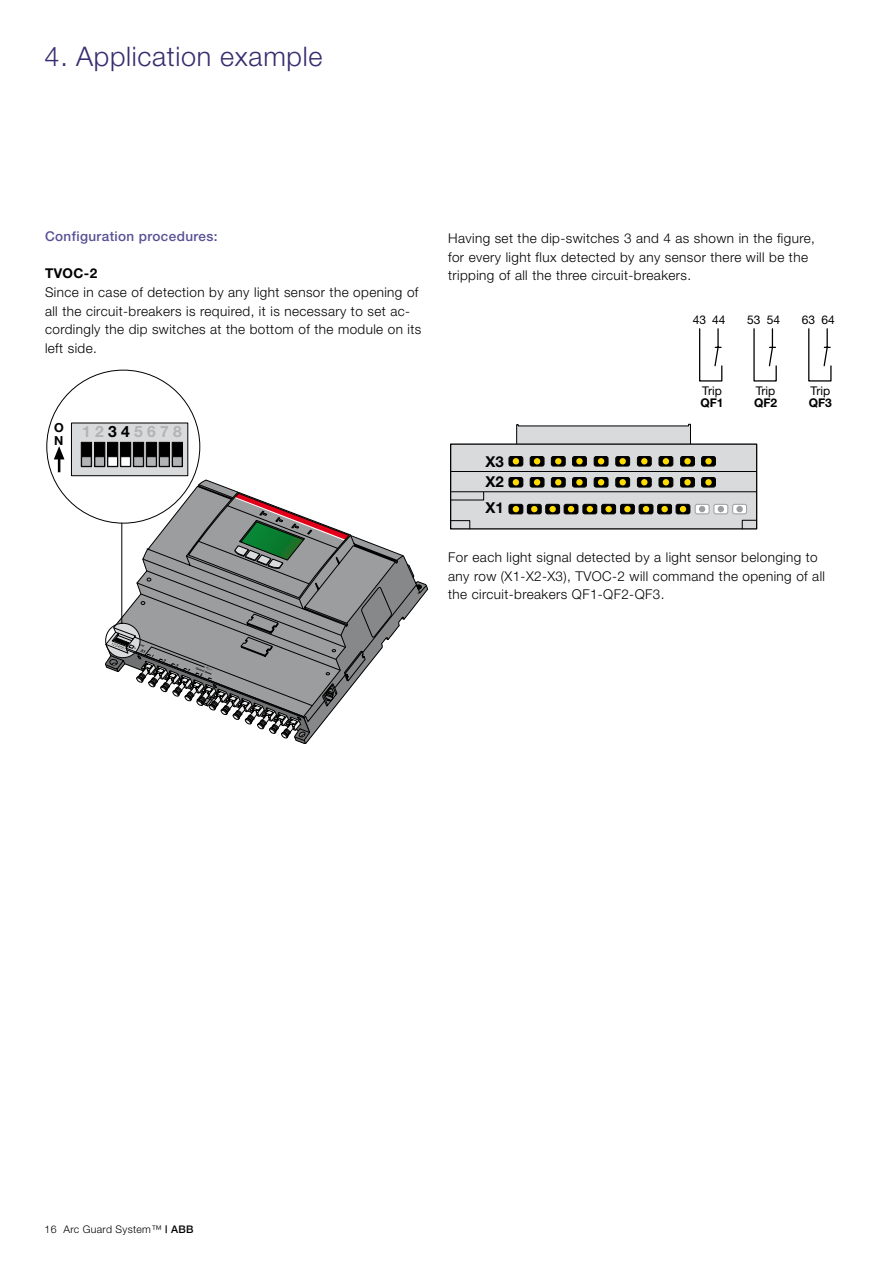
<style>
.page{position:relative;width:893px;height:1263px;background:#fff}
.page>*{position:absolute;margin:0;border:0;box-sizing:border-box;transform-origin:0 0}
.t1{font:300 27px "Helvetica Neue";letter-spacing:.025em;color:#392d6f}
.t2{font:700 15.6px "Helvetica Neue";letter-spacing:.275em;color:#b1b3b4}
.t3{font:700 15px/19.6px "Helvetica Neue";color:#000}
.t4{font:300 13.5px/18.6px "Helvetica Neue";letter-spacing:.03em;color:#000}
.t5{font:500 13.5px "Helvetica Neue";letter-spacing:.03em;color:#575195}
.t6{font:700 13.5px "Helvetica Neue";color:#000}
.t7{font:700 12.45px/12.5px "Helvetica Neue";color:#000}
.t8{font:12px "Helvetica Neue";color:#000}
.t9{font:700 12px "Helvetica Neue";color:#000}
.t10{font:300 10.5px "Helvetica Neue";letter-spacing:.03em;color:#000}
.s1{color:#000}
.s2{font-weight:500}
</style>
<div class="page">
<div style="left:71px;top:423px;width:117px;height:53px;background:#d9dadb;border:1px solid #000"></div>
<div style="left:81px;top:442px;width:11px;height:25px;background:#000;border:1px solid #000"></div>
<div style="left:82px;top:457px;width:9px;height:9px;background:#b1b3b4"></div>
<div style="left:81px;top:456px;width:11px;height:11px;border:1px solid #000"></div>
<div style="left:94px;top:442px;width:11px;height:25px;background:#000;border:1px solid #000"></div>
<div style="left:95px;top:457px;width:10px;height:9px;background:#b1b3b4"></div>
<div style="left:94px;top:456px;width:11px;height:11px;border:1px solid #000"></div>
<div style="left:107px;top:442px;width:11px;height:25px;background:#000;border:1px solid #000"></div>
<div style="left:108px;top:457px;width:9px;height:9px;background:#fff"></div>
<div style="left:107px;top:456px;width:11px;height:11px;border:1px solid #000"></div>
<div style="left:120px;top:442px;width:11px;height:25px;background:#000;border:1px solid #000"></div>
<div style="left:121px;top:457px;width:9px;height:9px;background:#fff"></div>
<div style="left:120px;top:456px;width:11px;height:11px;border:1px solid #000"></div>
<div style="left:133px;top:442px;width:11px;height:25px;background:#000;border:1px solid #000"></div>
<div style="left:134px;top:457px;width:9px;height:9px;background:#b1b3b4"></div>
<div style="left:133px;top:456px;width:11px;height:11px;border:1px solid #000"></div>
<div style="left:146px;top:442px;width:11px;height:25px;background:#000;border:1px solid #000"></div>
<div style="left:147px;top:457px;width:9px;height:9px;background:#b1b3b4"></div>
<div style="left:146px;top:456px;width:11px;height:11px;border:1px solid #000"></div>
<div style="left:159px;top:442px;width:11px;height:25px;background:#000;border:1px solid #000"></div>
<div style="left:159px;top:457px;width:10px;height:9px;background:#b1b3b4"></div>
<div style="left:159px;top:456px;width:11px;height:11px;border:1px solid #000"></div>
<div style="left:172px;top:442px;width:11px;height:25px;background:#000;border:1px solid #000"></div>
<div style="left:173px;top:457px;width:9px;height:9px;background:#b1b3b4"></div>
<div style="left:172px;top:456px;width:11px;height:11px;border:1px solid #000"></div>
<svg style="left:54px;top:446px;width:10px;height:26px"></svg>
<svg style="left:105px;top:484px;width:323px;height:259px"></svg>
<svg style="left:516px;top:423px;width:175px;height:20px"></svg>
<div style="left:451px;top:444px;width:306px;height:85px;background:#d9dadb"></div>
<div style="left:450px;top:443px;width:307px;height:86px;border:1px solid #000"></div>
<svg style="left:509px;top:456px;width:14px;height:10px"></svg>
<div style="left:509px;top:456px;width:14px;height:10px;border:1px solid #000;border-radius:2px"></div>
<svg style="left:513px;top:458px;width:6px;height:6px"></svg>
<svg style="left:530px;top:456px;width:14px;height:10px"></svg>
<div style="left:530px;top:456px;width:14px;height:10px;border:1px solid #000;border-radius:2px"></div>
<svg style="left:534px;top:458px;width:6px;height:6px"></svg>
<div style="left:551px;top:456px;width:14px;height:10px;background:#000;border-radius:2px"></div>
<div style="left:551px;top:456px;width:15px;height:10px;border:1px solid #000;border-radius:2px"></div>
<svg style="left:555px;top:458px;width:6px;height:6px"></svg>
<div style="left:572px;top:456px;width:14px;height:10px;background:#000;border-radius:2px"></div>
<div style="left:572px;top:456px;width:15px;height:10px;border:1px solid #000;border-radius:2px"></div>
<div style="left:576px;top:458px;width:7px;height:6px;background:#ffdc00;border-radius:50%"></div>
<svg style="left:594px;top:456px;width:14px;height:10px"></svg>
<div style="left:594px;top:456px;width:14px;height:10px;border:1px solid #000;border-radius:2px"></div>
<svg style="left:598px;top:458px;width:6px;height:6px"></svg>
<svg style="left:616px;top:456px;width:14px;height:10px"></svg>
<div style="left:615px;top:456px;width:15px;height:10px;border:1px solid #000;border-radius:2px"></div>
<div style="left:619px;top:458px;width:7px;height:6px;background:#ffdc00;border-radius:50%"></div>
<div style="left:637px;top:456px;width:14px;height:10px;background:#000;border-radius:2px"></div>
<div style="left:637px;top:456px;width:15px;height:10px;border:1px solid #000;border-radius:2px"></div>
<svg style="left:641px;top:458px;width:6px;height:6px"></svg>
<div style="left:659px;top:456px;width:14px;height:10px;background:#000;border-radius:2px"></div>
<div style="left:659px;top:456px;width:14px;height:10px;border:1px solid #000;border-radius:2px"></div>
<svg style="left:663px;top:458px;width:6px;height:6px"></svg>
<div style="left:681px;top:456px;width:13px;height:10px;background:#000;border-radius:2px"></div>
<div style="left:680px;top:456px;width:15px;height:10px;border:1px solid #000;border-radius:2px"></div>
<div style="left:684px;top:458px;width:7px;height:6px;background:#ffdc00;border-radius:50%"></div>
<div style="left:702px;top:456px;width:13px;height:10px;background:#000;border-radius:2px"></div>
<div style="left:701px;top:456px;width:15px;height:10px;border:1px solid #000;border-radius:2px"></div>
<div style="left:705px;top:458px;width:7px;height:6px;background:#ffdc00;border-radius:50%"></div>
<svg style="left:449px;top:471px;width:308px;height:59px"></svg>
<div style="left:733px;top:504px;width:14px;height:10px;background:#fff;border-radius:2px"></div>
<div style="left:732px;top:504px;width:15px;height:10px;border:1px solid #9c9d9f;border-radius:2px"></div>
<div style="left:736px;top:506px;width:7px;height:6px;background:#9c9d9f;border-radius:50%"></div>
<svg style="left:699px;top:328px;width:24px;height:54px"></svg>
<svg style="left:753px;top:328px;width:24px;height:54px"></svg>
<svg style="left:808px;top:328px;width:24px;height:54px"></svg>
<h1 class="t1" style="left:45px;top:40px;width:279px">4. Application example</h1>
<p class="t5" style="left:45px;top:228px;width:174px">Configuration procedures:</p>
<p class="t6" style="left:45px;top:265px;width:54px">TVOC-2</p>
<p class="t4" style="left:45px;top:283px;width:378px">Since in case of detection by any light sensor the opening of all the circuit-breakers is required, it is necessary to set ac&shy;cordingly the dip switches at the bottom of the module on its left side.</p>
<p class="t7" style="left:54px;top:421px;width:11px">O<br>N</p>
<p class="t2" style="left:82px;top:422px;width:101px">12<span class="s1">34</span>5678</p>
<p class="t4" style="left:448px;top:229px;width:368px">Having set the dip-switches 3 and 4 as shown in the figure, for every light flux detected by any sensor there will be the tripping of all the three circuit-breakers.</p>
<p class="t3" style="left:485px;top:451px;width:20px">X3<br>X2</p>
<p class="t3" style="left:485px;top:498px;width:20px">X1</p>
<p class="t8" style="left:693px;top:313px;width:34px">43 44</p>
<p class="t8" style="left:747px;top:313px;width:34px">53 54</p>
<p class="t8" style="left:802px;top:313px;width:34px">63 64</p>
<p class="t8" style="left:702px;top:384px;width:21px">Trip</p>
<p class="t9" style="left:700px;top:395px;width:25px">QF1</p>
<p class="t8" style="left:756px;top:384px;width:21px">Trip</p>
<p class="t9" style="left:754px;top:395px;width:25px">QF2</p>
<p class="t8" style="left:811px;top:384px;width:21px">Trip</p>
<p class="t9" style="left:809px;top:395px;width:25px">QF3</p>
<p class="t4" style="left:448px;top:547px;width:378px">For each light signal detected by a light sensor belonging to any row (X1-X2-X3), TVOC-2 will command the opening of all the circuit-breakers QF1-QF2-QF3.</p>
<p class="t10" style="left:45px;top:1223px;width:150px">16 Arc Guard System™ <span class="s2">| ABB</span></p>
</div>
